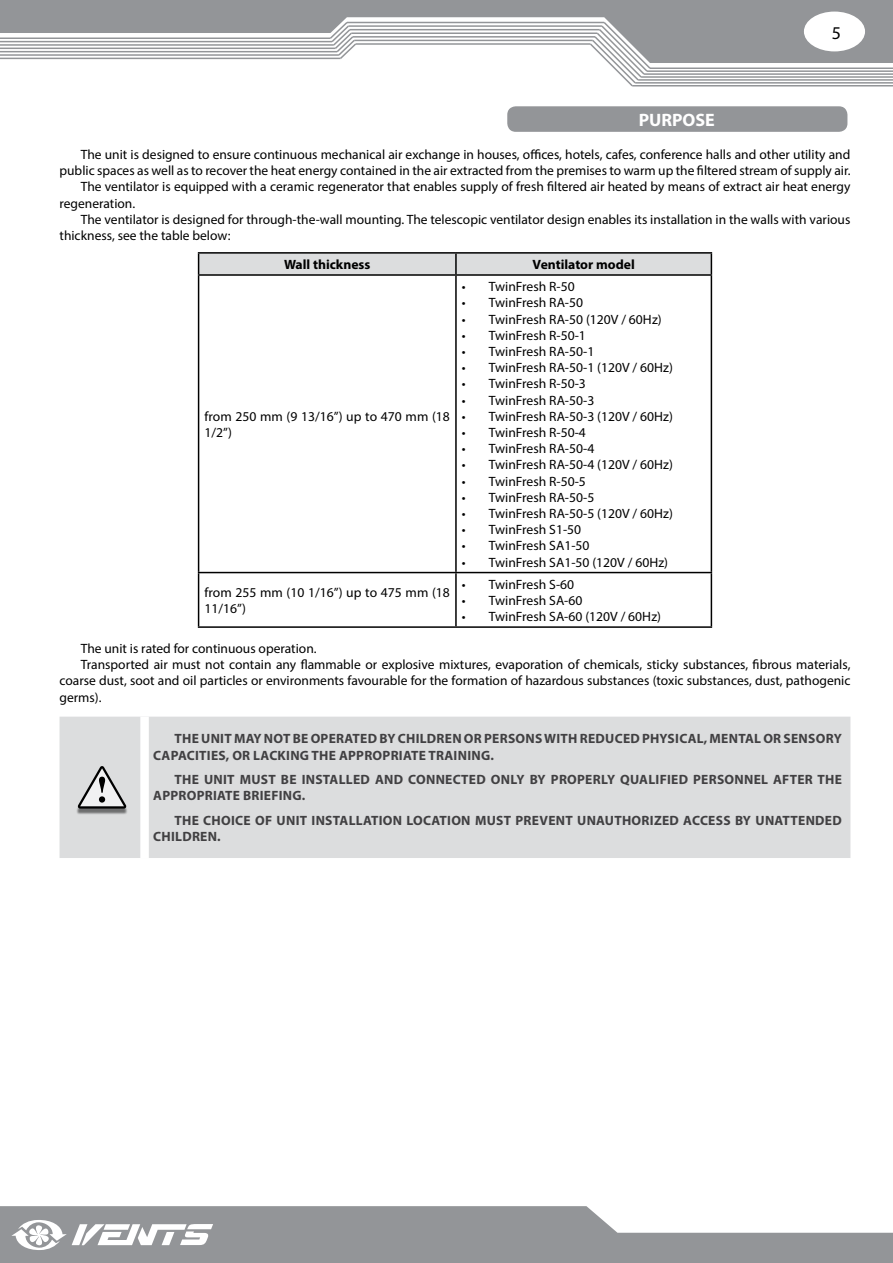
<style>
.page{position:relative;width:893px;height:1263px;background:#fff}
.page>*{position:absolute;margin:0;border:0;box-sizing:border-box;transform-origin:0 0}
.t1{font:700 18px "Myriad Pro";color:#fff}
.t2{font:18px "Myriad Pro";color:#000}
.t3{font:13.5px/16.2px "Myriad Pro";color:#000}
.t4{font:700 13.5px/16.2px "Myriad Pro";letter-spacing:.02em;color:#414042}
.t5{font:700 13.5px "Myriad Pro";color:#000}
</style>
<div class="page">
<svg style="left:0;top:0;width:893px;height:63px;fill:#939598"></svg>
<hr style="left:0;top:37px;width:330px;height:2px;background:#939598">
<hr style="left:347px;top:22px;width:257px;height:1px;background:#939598">
<hr style="left:650px;top:67px;width:243px;height:2px;background:#939598">
<hr style="left:0;top:41px;width:332px;height:1px;background:#939598">
<hr style="left:348px;top:25px;width:254px;height:2px;background:#939598">
<hr style="left:647px;top:70px;width:246px;height:2px;background:#939598">
<hr style="left:0;top:44px;width:334px;height:2px;background:#939598">
<hr style="left:350px;top:29px;width:250px;height:1px;background:#939598">
<hr style="left:644px;top:73px;width:249px;height:2px;background:#939598">
<hr style="left:0;top:48px;width:335px;height:1px;background:#939598">
<hr style="left:351px;top:32px;width:246px;height:2px;background:#939598">
<hr style="left:641px;top:76px;width:252px;height:2px;background:#939598">
<hr style="left:0;top:51px;width:337px;height:1px;background:#939598">
<hr style="left:353px;top:36px;width:242px;height:2px;background:#939598">
<hr style="left:638px;top:79px;width:255px;height:2px;background:#939598">
<hr style="left:0;top:54px;width:339px;height:2px;background:#939598">
<hr style="left:354px;top:40px;width:239px;height:1px;background:#939598">
<hr style="left:635px;top:82px;width:258px;height:2px;background:#939598">
<hr style="left:0;top:58px;width:341px;height:1px;background:#939598">
<svg style="left:328px;top:20px;width:30px;height:40px"></svg>
<hr style="left:356px;top:43px;width:234px;height:2px;background:#939598">
<svg style="left:588px;top:20px;width:64px;height:66px"></svg>
<hr style="left:632px;top:85px;width:261px;height:2px;background:#939598">
<svg style="left:0;top:1206px;width:893px;height:57px;fill:#939598"></svg>
<svg style="left:11px;top:1219px;width:202px;height:31px"></svg>
<div style="left:804px;top:12px;width:61px;height:39px;background:#fff;border-radius:50%"></div>
<hr style="left:198px;top:252px;width:258px;height:2px;background:#000">
<hr style="left:456px;top:252px;width:256px;height:2px;background:#000">
<div style="left:198px;top:253px;width:514px;height:21px;background:#dcddde"></div>
<hr style="left:198px;top:274px;width:258px;height:2px;background:#000">
<hr style="left:198px;top:276px;width:1px;height:296px;background:#000">
<hr style="left:456px;top:274px;width:256px;height:2px;background:#000">
<hr style="left:455px;top:276px;width:2px;height:296px;background:#000">
<hr style="left:711px;top:276px;width:1px;height:296px;background:#000">
<hr style="left:198px;top:572px;width:258px;height:1px;background:#000">
<hr style="left:198px;top:573px;width:1px;height:53px;background:#000">
<hr style="left:456px;top:572px;width:256px;height:1px;background:#000">
<hr style="left:455px;top:573px;width:2px;height:53px;background:#000">
<hr style="left:711px;top:573px;width:1px;height:53px;background:#000">
<hr style="left:198px;top:626px;width:258px;height:2px;background:#000">
<hr style="left:456px;top:626px;width:256px;height:2px;background:#000">
<div style="left:507px;top:106px;width:340px;height:26px;background:#939598;border-radius:9px"></div>
<div style="left:60px;top:717px;width:790px;height:141px;background:#dcddde"></div>
<div style="left:140px;top:717px;width:9px;height:141px;background:#fff"></div>
<div style="left:76px;top:768px;width:52px;height:47px;background:#000;opacity:.5"></div>
<svg style="left:78px;top:766px;width:48px;height:42px"></svg>
<p class="t1" style="left:639px;top:108px;width:78px">PURPOSE</p>
<h1 class="t2" style="left:832px;top:22px;width:11px">5</h1>
<p class="t3" style="left:60px;top:146px;width:792px;text-align:right">The unit is designed to ensure continuous mechanical air exchange in houses, offices, hotels, cafes, conference halls and other utility and public spaces as well as to recover the heat energy contained in the air extracted from the premises to warm up the filtered stream of supply air.</p>
<p class="t3" style="left:60px;top:179px;width:792px;text-indent:21px">The ventilator is equipped with a ceramic regenerator that enables supply of fresh filtered air heated by means of extract air heat energy regeneration.</p>
<p class="t3" style="left:60px;top:211px;width:792px;text-indent:21px">The ventilator is designed for through-the-wall mounting. The telescopic ventilator design enables its installation in the walls with various thickness, see the table below:</p>
<p class="t5" style="left:284px;top:256px;width:88px">Wall thickness</p>
<p class="t5" style="left:533px;top:256px;width:104px">Ventilator model</p>
<p class="t3" style="left:205px;top:408px;width:247px">from 250 mm (9 13/16’’) up to 470 mm (18<br>1/2”)</p>
<p class="t3" style="left:205px;top:584px;width:247px">from 255 mm (10 1/16’’) up to 475 mm (18<br>11/16”)</p>
<p class="t3" style="left:462px;top:278px;width:114px">• TwinFresh R-50</p>
<p class="t3" style="left:462px;top:294px;width:123px">• TwinFresh RA-50</p>
<p class="t3" style="left:462px;top:311px;width:201px">• TwinFresh RA-50 (120V / 60Hz)</p>
<p class="t3" style="left:462px;top:327px;width:126px">• TwinFresh R-50-1</p>
<p class="t3" style="left:462px;top:343px;width:134px">• TwinFresh RA-50-1</p>
<p class="t3" style="left:462px;top:359px;width:212px">• TwinFresh RA-50-1 (120V / 60Hz)</p>
<p class="t3" style="left:462px;top:375px;width:126px">• TwinFresh R-50-3</p>
<p class="t3" style="left:462px;top:392px;width:134px">• TwinFresh RA-50-3</p>
<p class="t3" style="left:462px;top:408px;width:212px">• TwinFresh RA-50-3 (120V / 60Hz)</p>
<p class="t3" style="left:462px;top:424px;width:126px">• TwinFresh R-50-4</p>
<p class="t3" style="left:462px;top:440px;width:134px">• TwinFresh RA-50-4</p>
<p class="t3" style="left:462px;top:456px;width:212px">• TwinFresh RA-50-4 (120V / 60Hz)</p>
<p class="t3" style="left:462px;top:473px;width:126px">• TwinFresh R-50-5</p>
<p class="t3" style="left:462px;top:489px;width:134px">• TwinFresh RA-50-5</p>
<p class="t3" style="left:462px;top:505px;width:212px">• TwinFresh RA-50-5 (120V / 60Hz)</p>
<p class="t3" style="left:462px;top:521px;width:121px">• TwinFresh S1-50</p>
<p class="t3" style="left:462px;top:537px;width:129px">• TwinFresh SA1-50</p>
<p class="t3" style="left:462px;top:554px;width:208px">• TwinFresh SA1-50 (120V / 60Hz)</p>
<p class="t3" style="left:462px;top:576px;width:114px">• TwinFresh S-60</p>
<p class="t3" style="left:462px;top:592px;width:122px">• TwinFresh SA-60</p>
<p class="t3" style="left:462px;top:608px;width:201px">• TwinFresh SA-60 (120V / 60Hz)</p>
<p class="t3" style="left:81px;top:640px;width:237px">The unit is rated for continuous operation.</p>
<p class="t3" style="left:60px;top:656px;width:792px;text-align:justify;text-indent:21px">Transported air must not contain any flammable or explosive mixtures, evaporation of chemicals, sticky substances, fibrous materials, coarse dust, soot and oil particles or environments favourable for the formation of hazardous substances (toxic substances, dust, pathogenic germs).</p>
<p class="t4" style="left:153px;top:730px;width:690px;text-indent:21px">THE UNIT MAY NOT BE OPERATED BY CHILDREN OR PERSONS WITH REDUCED PHYSICAL, MENTAL OR SENSORY<br>CAPACITIES, OR LACKING THE APPROPRIATE TRAINING.</p>
<p class="t4" style="left:153px;top:771px;width:690px;text-indent:21px">THE UNIT MUST BE INSTALLED AND CONNECTED ONLY BY PROPERLY QUALIFIED PERSONNEL AFTER THE<br>APPROPRIATE BRIEFING.</p>
<p class="t4" style="left:153px;top:812px;width:690px;text-indent:21px">THE CHOICE OF UNIT INSTALLATION LOCATION MUST PREVENT UNAUTHORIZED ACCESS BY UNATTENDED<br>CHILDREN.</p>
</div>
